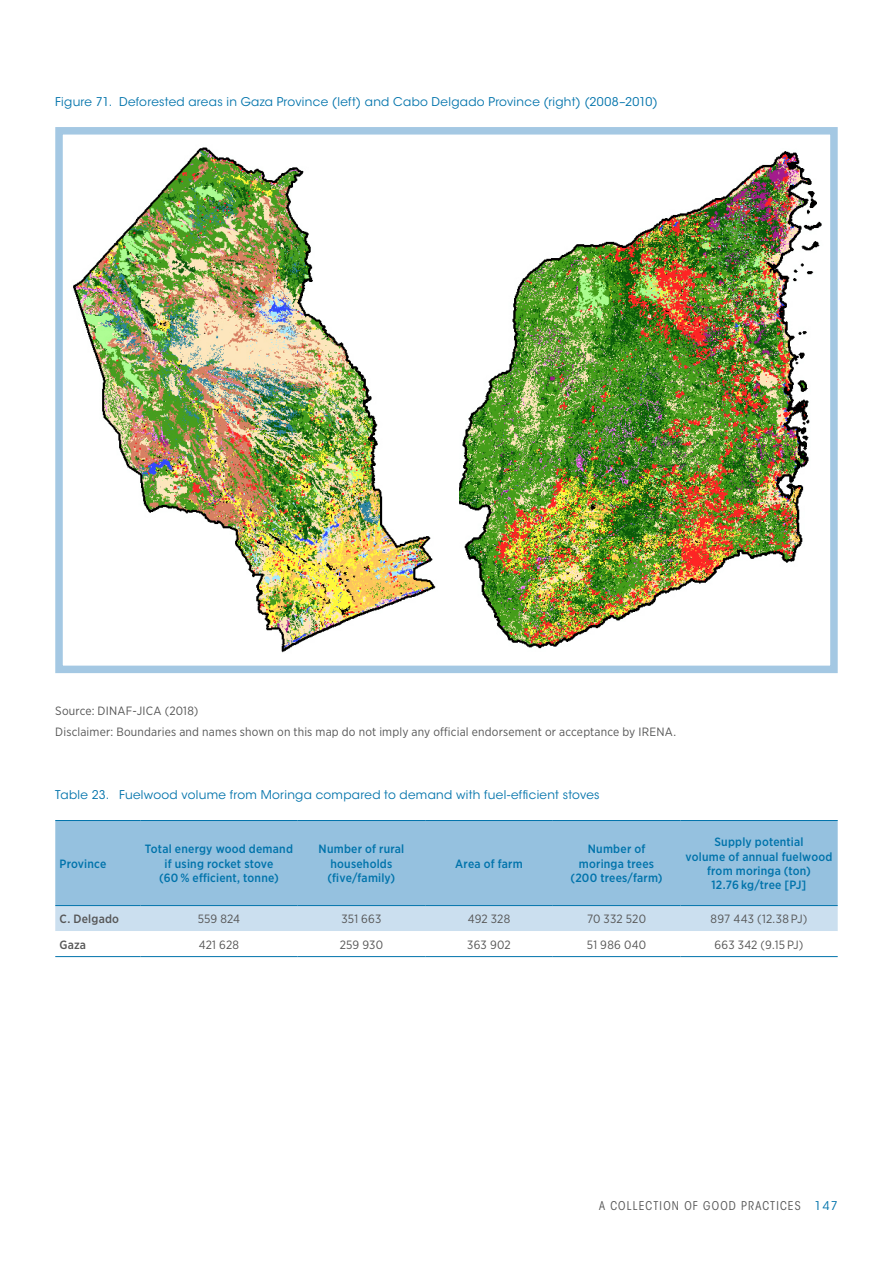
<style>
.page{position:relative;width:893px;height:1263px;background:#fff}
.page>*{position:absolute;margin:0;border:0;box-sizing:border-box;transform-origin:0 0}
.t1{font:500 12px/14.4px "Gotham Narrow";letter-spacing:.02em;color:#0073ab;text-align:center}
.t2{font:12px/21px "Gotham Narrow";letter-spacing:.015em;color:#565656}
.t3{font:12px "ITC Avant Garde Std";letter-spacing:.025em;color:#0073ab}
.t4{font:condensed 12px "ITC Avant Garde Std";letter-spacing:.1em;color:#565656}
.t5{font:500 12px "Gotham Narrow";letter-spacing:.02em;color:#565656}
.s1{font-stretch:normal;color:#0073ab}
</style>
<div class="page">
<img style="left:459px;top:151px;width:363px;height:498px">
<img style="left:73px;top:147px;width:363px;height:506px">
<div style="left:55px;top:127px;width:783px;height:546px;border:8px solid #a4c8e3"></div>
<div style="left:55px;top:821px;width:783px;height:84px;background:#95c1df"></div>
<div style="left:55px;top:906px;width:783px;height:25px;background:#cbdfef"></div>
<hr style="left:55px;top:820px;width:85px;height:1px;background:#0073ab">
<hr style="left:140px;top:820px;width:158px;height:1px;background:#0073ab">
<hr style="left:298px;top:820px;width:127px;height:1px;background:#0073ab">
<hr style="left:425px;top:820px;width:128px;height:1px;background:#0073ab">
<hr style="left:553px;top:820px;width:127px;height:1px;background:#0073ab">
<hr style="left:680px;top:820px;width:158px;height:1px;background:#0073ab">
<hr style="left:55px;top:905px;width:85px;height:1px;background:#0073ab">
<hr style="left:140px;top:905px;width:158px;height:1px;background:#0073ab">
<hr style="left:298px;top:905px;width:127px;height:1px;background:#0073ab">
<hr style="left:425px;top:905px;width:128px;height:1px;background:#0073ab">
<hr style="left:553px;top:905px;width:127px;height:1px;background:#0073ab">
<hr style="left:680px;top:905px;width:158px;height:1px;background:#0073ab">
<hr style="left:55px;top:956px;width:85px;height:1px;background:#0073ab">
<hr style="left:140px;top:956px;width:158px;height:1px;background:#0073ab">
<hr style="left:298px;top:956px;width:127px;height:1px;background:#0073ab">
<hr style="left:425px;top:956px;width:128px;height:1px;background:#0073ab">
<hr style="left:553px;top:956px;width:127px;height:1px;background:#0073ab">
<hr style="left:680px;top:956px;width:158px;height:1px;background:#0073ab">
<p class="t3" style="left:55px;top:94px;width:604px">Figure 71. Deforested areas in Gaza Province (left) and Cabo Delgado Province (right) (2008–2010)</p>
<p class="t2" style="left:55px;top:700px;width:622px">Source: DINAF-JICA (2018)<br>Disclaimer: Boundaries and names shown on this map do not imply any official endorsement or acceptance by IRENA.</p>
<p class="t3" style="left:55px;top:787px;width:546px">Table 23. Fuelwood volume from Moringa compared to demand with fuel-efficient stoves</p>
<p class="t1" style="left:60px;top:856px;width:48px">Province</p>
<p class="t1" style="left:145px;top:842px;width:150px">Total energy wood demand if using rocket stove<br>(60 % efficient, tonne)</p>
<p class="t1" style="left:319px;top:842px;width:87px">Number of rural households (five/family)</p>
<p class="t1" style="left:455px;top:856px;width:69px">Area of farm</p>
<p class="t1" style="left:571px;top:842px;width:94px">Number of moringa trees (200 trees/farm)</p>
<p class="t1" style="left:686px;top:835px;width:148px">Supply potential<br>volume of annual fuelwood from moringa (ton)<br>12.76 kg/tree [PJ]</p>
<p class="t5" style="left:60px;top:911px;width:61px">C. Delgado</p>
<p class="t2" style="left:198px;top:908px;width:44px">559 824</p>
<p class="t2" style="left:341px;top:908px;width:42px">351 663</p>
<p class="t2" style="left:468px;top:908px;width:44px">492 328</p>
<p class="t2" style="left:587px;top:908px;width:60px">70 332 520</p>
<p class="t2" style="left:711px;top:908px;width:98px">897 443 (12.38 PJ)</p>
<p class="t5" style="left:59px;top:937px;width:28px">Gaza</p>
<p class="t2" style="left:199px;top:934px;width:42px">421 628</p>
<p class="t2" style="left:340px;top:934px;width:45px">259 930</p>
<p class="t2" style="left:467px;top:934px;width:45px">363 902</p>
<p class="t2" style="left:587px;top:934px;width:61px">51 986 040</p>
<p class="t2" style="left:714px;top:934px;width:91px">663 342 (9.15 PJ)</p>
<p class="t4" style="left:599px;top:1198px;width:240px">A COLLECTION OF GOOD PRACTICES <span class="s1">147</span></p>
</div>
